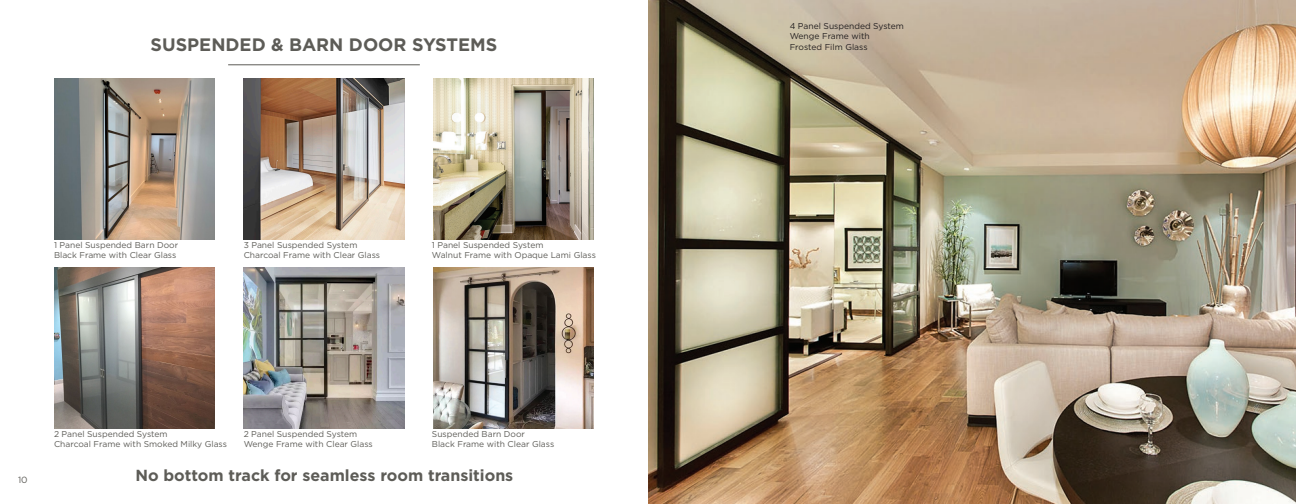
<style>
.page{position:relative;width:1296px;height:504px;background:#fff}
.page>*{position:absolute;margin:0;border:0;box-sizing:border-box;transform-origin:0 0}
.t1{font:700 18px "Gotham";color:#5d5c57}
.t2{font:700 16px "Gotham";color:#5d5c57}
.t3{font:9px "Gotham";color:#5d5c57}
.t4{font:8.5px "Gotham";color:#5d5c57}
.t5{font:8.5px "Gotham";color:#231f20}
</style>
<div class="page">
<img style="left:244px;top:268px;width:160px;height:161px">
<img style="left:54px;top:78px;width:161px;height:161px">
<img style="left:54px;top:268px;width:161px;height:161px">
<img style="left:433px;top:268px;width:161px;height:161px">
<img style="left:244px;top:78px;width:160px;height:161px">
<img style="left:433px;top:78px;width:161px;height:161px">
<hr style="left:228px;top:64px;width:192px;height:1px;background:#5d5c57">
<img style="left:649px;top:0;width:647px;height:504px">
<p class="t1" style="left:151px;top:33px;width:348px">SUSPENDED &amp; BARN DOOR SYSTEMS</p>
<p class="t4" style="left:54px;top:239px;width:126px">1 Panel Suspended Barn Door</p>
<p class="t4" style="left:54px;top:249px;width:124px">Black Frame with Clear Glass</p>
<p class="t4" style="left:244px;top:239px;width:115px">3 Panel Suspended System</p>
<p class="t4" style="left:244px;top:250px;width:138px">Charcoal Frame with Clear Glass</p>
<p class="t4" style="left:432px;top:239px;width:113px">1 Panel Suspended System</p>
<p class="t4" style="left:432px;top:250px;width:166px">Walnut Frame with Opaque Lami Glass</p>
<p class="t3" style="left:18px;top:474px;width:11px">10</p>
<p class="t4" style="left:54px;top:429px;width:115px">2 Panel Suspended System</p>
<p class="t4" style="left:54px;top:439px;width:175px">Charcoal Frame with Smoked Milky Glass</p>
<p class="t4" style="left:244px;top:429px;width:115px">2 Panel Suspended System</p>
<p class="t4" style="left:244px;top:439px;width:131px">Wenge Frame with Clear Glass</p>
<p class="t2" style="left:135px;top:465px;width:379px">No bottom track for seamless room transitions</p>
<p class="t4" style="left:432px;top:429px;width:95px">Suspended Barn Door</p>
<p class="t4" style="left:432px;top:439px;width:124px">Black Frame with Clear Glass</p>
<p class="t5" style="left:790px;top:21px;width:116px">4 Panel Suspended System</p>
<p class="t5" style="left:790px;top:31px;width:81px">Wenge Frame with</p>
<p class="t5" style="left:790px;top:41px;width:79px">Frosted Film Glass</p>
</div>
